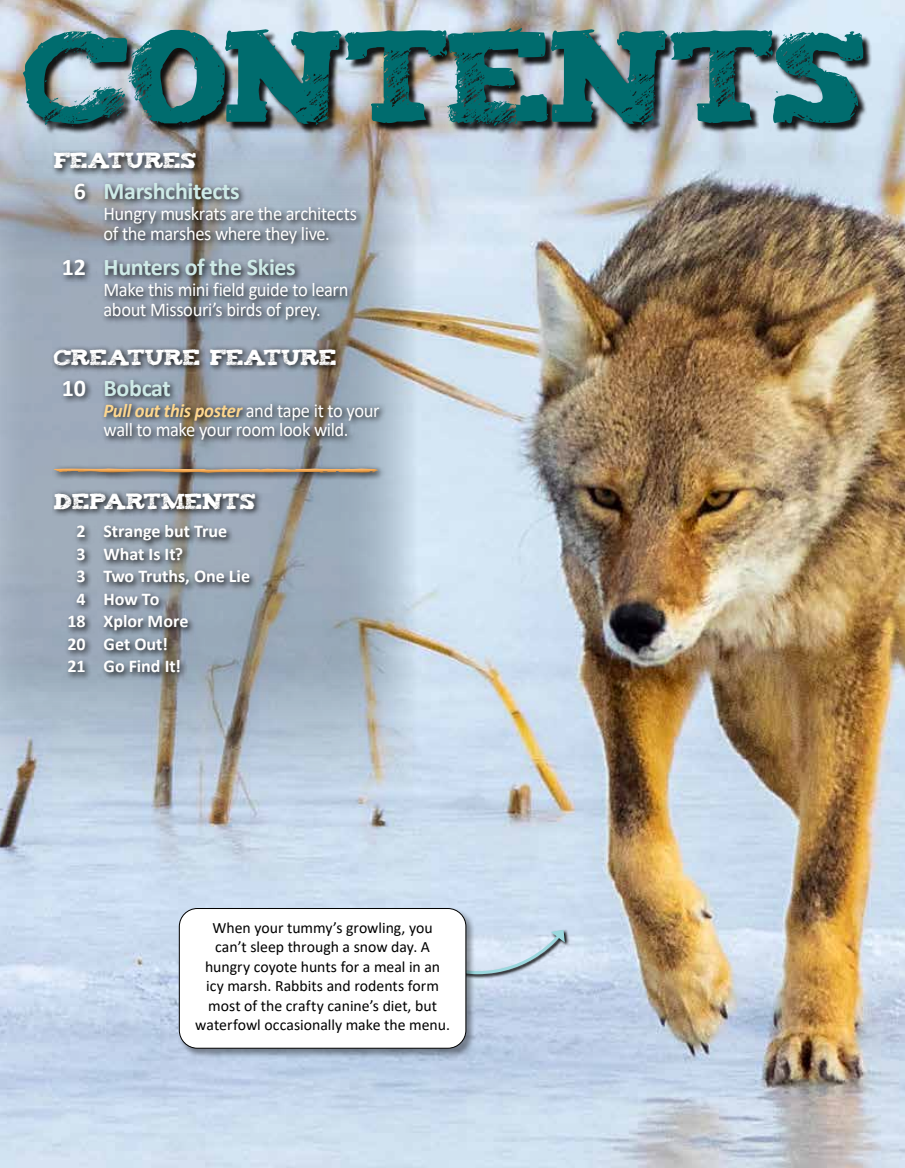
<style>
.page{position:relative;width:905px;height:1168px;background:#fff}
.page>*{position:absolute;margin:0;border:0;box-sizing:border-box;transform-origin:0 0}
.Contents_H1{font:105.9px "Tiza";letter-spacing:-.03em;color:#006c6e}
.Contents_H3_-_Feature_title{font:700 24px "Calibri";letter-spacing:-.015em;color:#ceeae7}
.Contents_-_Feature_dek{font:19.5px/19.5px "Calibri";letter-spacing:-.02em;color:#fff;scale:.95 1}
.Contents_H3_-_Dept{font:700 18px "Calibri";color:#fff}
.Contents_H2{font:18px "Tiza";letter-spacing:-.015em;color:#fff}
.t1{font:15.75px/19.5px "Calibri";color:#000;text-align:center}
.s1{color:#fff}
.s2{font-weight:700;font-style:italic;color:#fed78f}
</style>
<div class="page">
<img style="left:0;top:0;width:904px;height:1167px">
<svg style="left:476px;top:929px;width:93px;height:49px"></svg>
<svg style="left:476px;top:929px;width:89px;height:46px;background:#c5d6e5"></svg>
<div style="left:179px;top:907px;width:297px;height:151px;background:#000;opacity:.4"></div>
<div style="left:179px;top:908px;width:287px;height:140px;background:#fff;border-radius:18px"></div>
<div style="left:179px;top:908px;width:287px;height:140px;border:1px solid #000;border-radius:18px"></div>
<svg style="left:0;top:50px;width:422px;height:782px;background:#b2becb"></svg>
<div style="left:24px;top:31px;width:848px;height:105px;background:#000;opacity:.9"></div>
<div style="left:50px;top:149px;width:337px;height:531px;background:#000;opacity:.85"></div>
<div style="left:54px;top:455px;width:336px;height:16px;background:#fff;opacity:.85"></div>
<div style="left:54px;top:466px;width:336px;height:20px;background:#000;opacity:.9"></div>
<h1 class="Contents_H1" style="left:25px;top:-8px;width:845px">CONTENTS</h1>
<h2 class="Contents_H2" style="left:54px;top:146px;width:144px">FEATURES</h2>
<h3 class="Contents_H3_-_Feature_title" style="left:74px;top:174px;width:167px"><span class="s1">6</span> Marshchitects</h3>
<p class="Contents_-_Feature_dek" style="left:104px;top:203px;width:268px">Hungry muskrats are the architects of the marshes where they live.</p>
<h3 class="Contents_H3_-_Feature_title" style="left:62px;top:250px;width:235px"><span class="s1">12</span> Hunters of the Skies</h3>
<p class="Contents_-_Feature_dek" style="left:104px;top:280px;width:259px">Make this mini field guide to learn about Missouri’s birds of prey.</p>
<h2 class="Contents_H2" style="left:54px;top:343px;width:285px">CREATURE FEATURE</h2>
<h3 class="Contents_H3_-_Feature_title" style="left:62px;top:371px;width:110px"><span class="s1">10</span> Bobcat</h3>
<p class="Contents_-_Feature_dek" style="left:104px;top:400px;width:292px"><span class="s2">Pull out this poster</span> and tape it to your wall to make your room look wild.</p>
<h2 class="Contents_H2" style="left:54px;top:487px;width:203px">DEPARTMENTS</h2>
<h3 class="Contents_H3_-_Dept" style="left:76px;top:518px;width:152px">2 Strange but True</h3>
<h3 class="Contents_H3_-_Dept" style="left:76px;top:541px;width:108px">3 What Is It?</h3>
<h3 class="Contents_H3_-_Dept" style="left:76px;top:563px;width:175px">3 Two Truths, One Lie</h3>
<h3 class="Contents_H3_-_Dept" style="left:76px;top:586px;width:85px">4 How To</h3>
<h3 class="Contents_H3_-_Dept" style="left:67px;top:608px;width:123px">18 Xplor More</h3>
<h3 class="Contents_H3_-_Dept" style="left:67px;top:631px;width:102px">20 Get Out!</h3>
<h3 class="Contents_H3_-_Dept" style="left:68px;top:653px;width:115px">21 Go Find It!</h3>
<p class="t1" style="left:195px;top:917px;width:256px">When your tummy’s growling, you can’t sleep through a snow day. A hungry coyote hunts for a meal in an icy marsh. Rabbits and rodents form most of the crafty canine’s diet, but waterfowl occasionally make the menu.</p>
</div>
